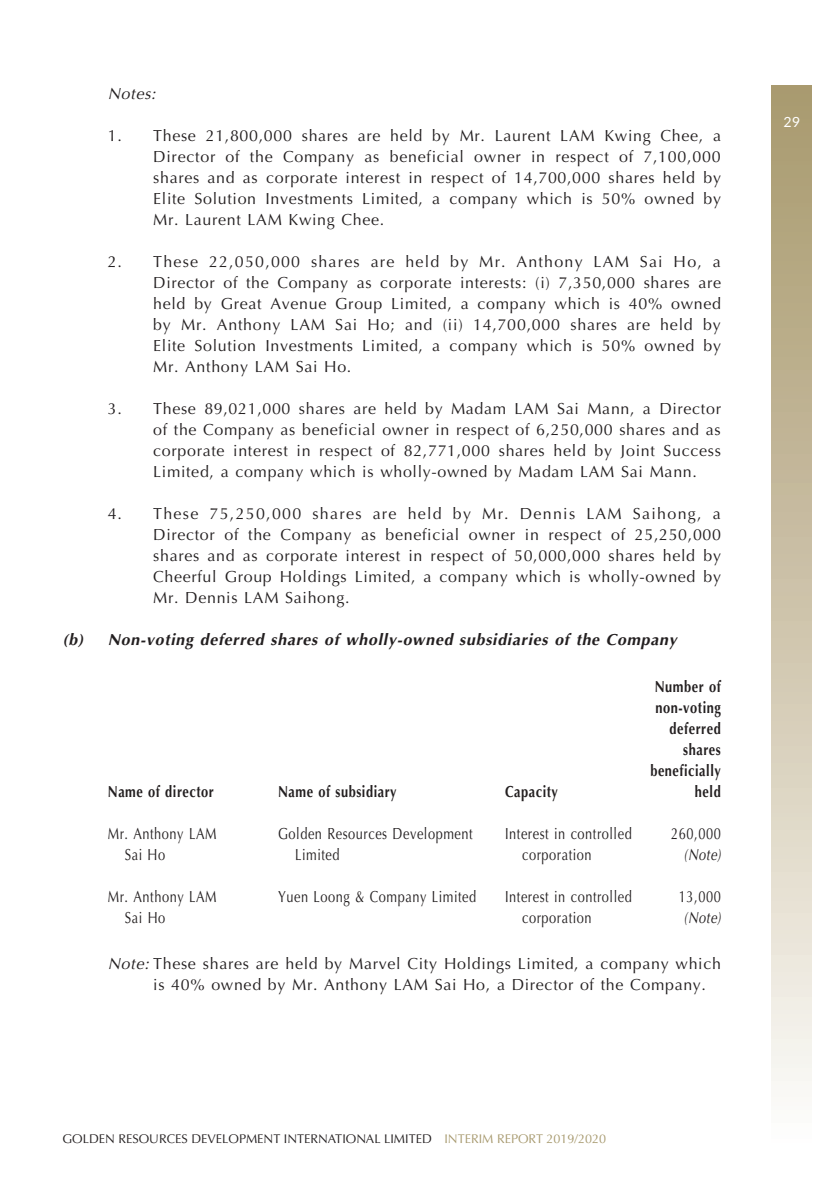
<style>
.page{position:relative;width:840px;height:1191px;background:#fff}
.page>*{position:absolute;margin:0;border:0;box-sizing:border-box;transform-origin:0 0}
.t1{font:16px/21px "Optima";letter-spacing:.04em;color:#231f20;text-align:justify}
.t2{font:16px/21px "Optima";letter-spacing:.04em;color:#231f20;scale:.8 1}
.t3{font:700 16px/21px "Optima";letter-spacing:.04em;color:#231f20;text-align:right;scale:.8 1}
.t4{font:italic 700 16px "Optima";letter-spacing:.04em;color:#231f20}
.t5{font:italic 16px "Optima";letter-spacing:.04em;color:#231f20;scale:.8 1}
.t6{font:italic 16px "Optima";letter-spacing:.04em;color:#231f20}
.t7{font:14px "Lato";color:#fff}
.t8{font:12.6px "Optima";color:#231f20}
.s1{font-style:italic}
.s2{color:#a7996e}
</style>
<div class="page">
<div style="left:771px;top:85px;width:40px;height:1066px;background:linear-gradient(to bottom,#a69569,#fbfaf7)"></div>
<p class="t6" style="left:108px;top:84px;width:49px">Notes:</p>
<p class="t1" style="left:153px;top:125px;width:569px;text-indent:-45px">1. These 21,800,000 shares are held by Mr. Laurent LAM Kwing Chee, a Director of the Company as beneficial owner in respect of 7,100,000 shares and as corporate interest in respect of 14,700,000 shares held by Elite Solution Investments Limited, a company which is 50% owned by Mr. Laurent LAM Kwing Chee.</p>
<p class="t1" style="left:153px;top:251px;width:569px;text-indent:-45px">2. These 22,050,000 shares are held by Mr. Anthony LAM Sai Ho, a Director of the Company as corporate interests: (i) 7,350,000 shares are held by Great Avenue Group Limited, a company which is 40% owned by Mr. Anthony LAM Sai Ho; and (ii) 14,700,000 shares are held by Elite Solution Investments Limited, a company which is 50% owned by Mr. Anthony LAM Sai Ho.</p>
<p class="t1" style="left:153px;top:398px;width:569px;text-indent:-45px">3. These 89,021,000 shares are held by Madam LAM Sai Mann, a Director of the Company as beneficial owner in respect of 6,250,000 shares and as corporate interest in respect of 82,771,000 shares held by Joint Success Limited, a company which is wholly-owned by Madam LAM Sai Mann.</p>
<p class="t1" style="left:153px;top:503px;width:569px;text-indent:-45px">4. These 75,250,000 shares are held by Mr. Dennis LAM Saihong, a Director of the Company as beneficial owner in respect of 25,250,000 shares and as corporate interest in respect of 50,000,000 shares held by Cheerful Group Holdings Limited, a company which is wholly-owned by Mr. Dennis LAM Saihong.</p>
<p class="t4" style="left:62px;top:630px;width:615px">(b) Non-voting deferred shares of wholly-owned subsidiaries of the Company</p>
<p class="t3" style="left:108px;top:781px;width:134px">Name of director</p>
<p class="t3" style="left:278px;top:781px;width:150px">Name of subsidiary</p>
<p class="t3" style="left:505px;top:781px;width:68px">Capacity</p>
<p class="t3" style="left:650px;top:676px;width:90px">Number of non-voting deferred shares beneficially held</p>
<p class="t2" style="left:125px;top:823px;width:116px;text-indent:-17px">Mr. Anthony LAM<br>Sai Ho</p>
<p class="t2" style="left:295px;top:823px;width:223px;text-indent:-17px">Golden Resources Development<br>Limited</p>
<p class="t2" style="left:522px;top:823px;width:138px;text-indent:-17px">Interest in controlled corporation</p>
<p class="t2" style="left:671px;top:823px;width:63px">260,000</p>
<p class="t5" style="left:683px;top:845px;width:48px">(Note)</p>
<p class="t2" style="left:125px;top:886px;width:116px;text-indent:-17px">Mr. Anthony LAM<br>Sai Ho</p>
<p class="t2" style="left:278px;top:886px;width:249px">Yuen Loong &amp; Company Limited</p>
<p class="t2" style="left:522px;top:886px;width:138px;text-indent:-17px">Interest in controlled corporation</p>
<p class="t2" style="left:678px;top:886px;width:54px">13,000</p>
<p class="t5" style="left:683px;top:908px;width:48px">(Note)</p>
<p class="t1" style="left:153px;top:953px;width:569px;text-indent:-45px"><span class="s1">Note:</span> These shares are held by Marvel City Holdings Limited, a company which is 40% owned by Mr. Anthony LAM Sai Ho, a Director of the Company.</p>
<p class="t8" style="left:62px;top:1131px;width:545px">GOLDEN RESOURCES DEVELOPMENT INTERNATIONAL LIMITED <span class="s2">INTERIM REPORT 2019/2020</span></p>
<p class="t7" style="left:783px;top:114px;width:18px">29</p>
</div>
